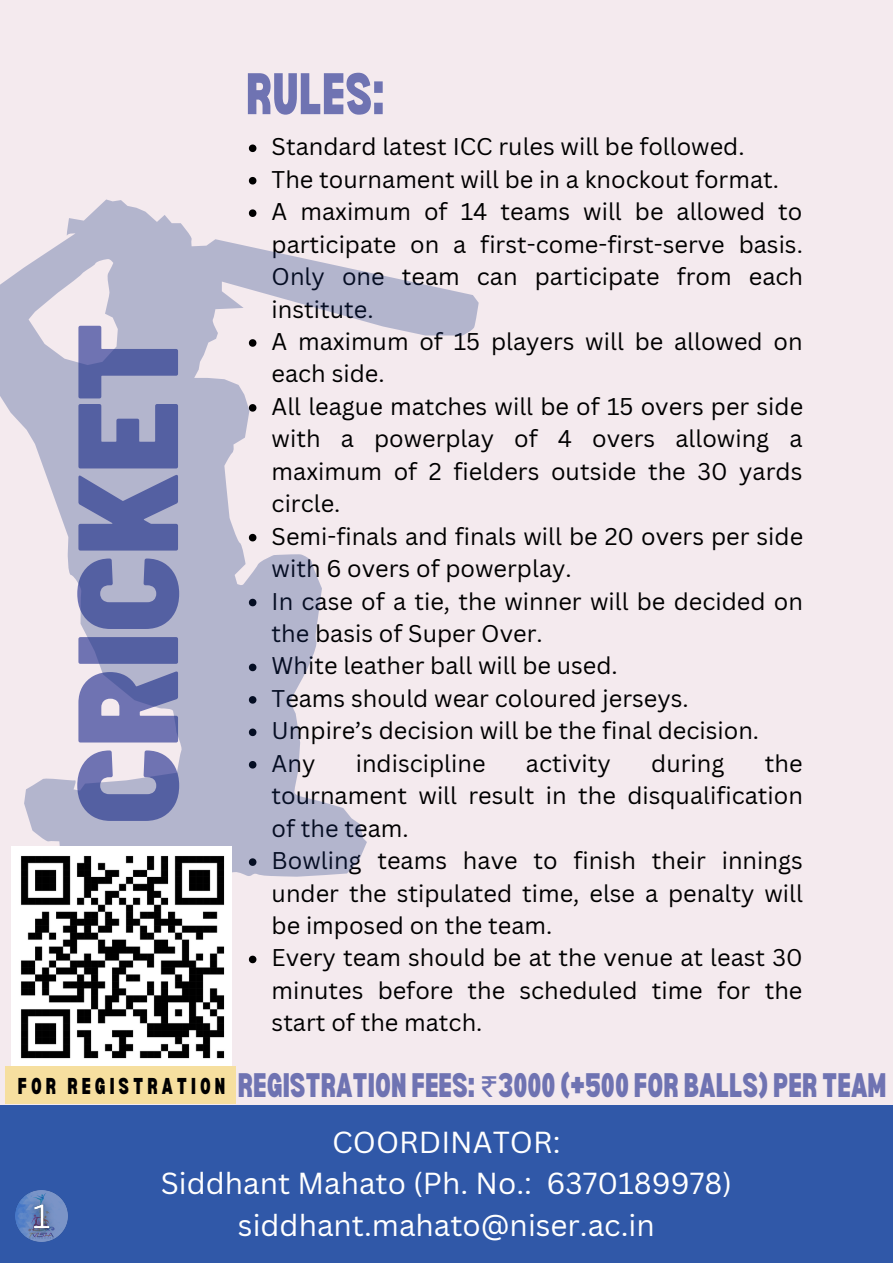
<style>
.page{position:relative;width:893px;height:1264px;background:#fff}
.page>*{position:absolute;margin:0;border:0;box-sizing:border-box;transform-origin:0 0}
.t1{font:900 semi-condensed 142.2px "Barlow";color:#6f73b2}
.t2{font:900 condensed 57.3px "Bernoru";color:#6f73b2}
.t3{font:900 condensed 33.3px "Bernoru";color:#6f73b2}
.t4{font:29.55px/41.4px "Canva Sans";color:#fff;text-align:center}
.t5{font:23.55px/32.4px "Canva Sans";color:#000}
.t6{font:900 condensed 22.5px "Bernoru";letter-spacing:.18em;color:#000}
.s1{font-family:"Noto Sans Gurmukhi";font-weight:400;font-stretch:normal}
</style>
<div class="page">
<div style="left:0;top:0;width:892px;height:1262px;background:#f4eaee"></div>
<svg style="left:249px;top:144px;width:7px;height:8px"></svg>
<svg style="left:249px;top:177px;width:7px;height:7px"></svg>
<svg style="left:249px;top:955px;width:7px;height:8px"></svg>
<div style="left:0;top:1105px;width:892px;height:157px;background:#3058a8"></div>
<svg style="left:0;top:199px;width:478px;height:682px"></svg>
<img style="left:15px;top:1205px;width:52px;height:22px">
<img style="left:18px;top:1190px;width:47px;height:52px">
<img style="left:12px;top:846px;width:219px;height:219px">
<div style="left:6px;top:1065px;width:230px;height:38px;background:#f6df9f"></div>
<h1 class="t1" style="left:36px;top:824px;width:503px;rotate:-90deg">CRICKET</h1>
<p class="t6" style="left:18px;top:1073px;width:209px">FOR REGISTRATION</p>
<h2 class="t2" style="left:246px;top:61px;width:140px">RULES:</h2>
<p class="t5" style="left:271px;top:130px;width:533px">Standard latest ICC rules will be followed.<br>The tournament will be in a knockout format.<br>A maximum of 14 teams will be allowed to participate on a first-come-first-serve basis.<br>Only one team can participate from each institute.<br>A maximum of 15 players will be allowed on each side.<br>All league matches will be of 15 overs per side with a powerplay of 4 overs allowing a maximum of 2 fielders outside the 30 yards circle.<br>Semi-finals and finals will be 20 overs per side with 6 overs of powerplay.<br>In case of a tie, the winner will be decided on the basis of Super Over.<br>White leather ball will be used.<br>Teams should wear coloured jerseys.<br>Umpire’s decision will be the final decision.<br>Any</p>
<p class="t5" style="left:271px;top:746px;width:533px;text-indent:493px">the tournament will result in the disqualification of the team.<br>Bowling teams have to finish their innings under the stipulated time, else a penalty will be imposed on the team.<br>Every team should be at the venue at least 30 minutes before the scheduled time for the start of the match.</p>
<h3 class="t3" style="left:238px;top:1066px;width:650px">REGISTRATION FEES: <span class="s1">₹</span>3000 (+500 FOR BALLS) PER TEAM</h3>
<p class="t5" style="left:356px;top:746px;width:131px">indiscipline</p>
<p class="t5" style="left:526px;top:746px;width:86px">activity</p>
<p class="t5" style="left:651px;top:746px;width:75px">during</p>
<p class="t4" style="left:161px;top:1120px;width:572px">COORDINATOR:<br>Siddhant Mahato (Ph. No.: 6370189978) siddhant.mahato@niser.ac.in</p>
</div>
